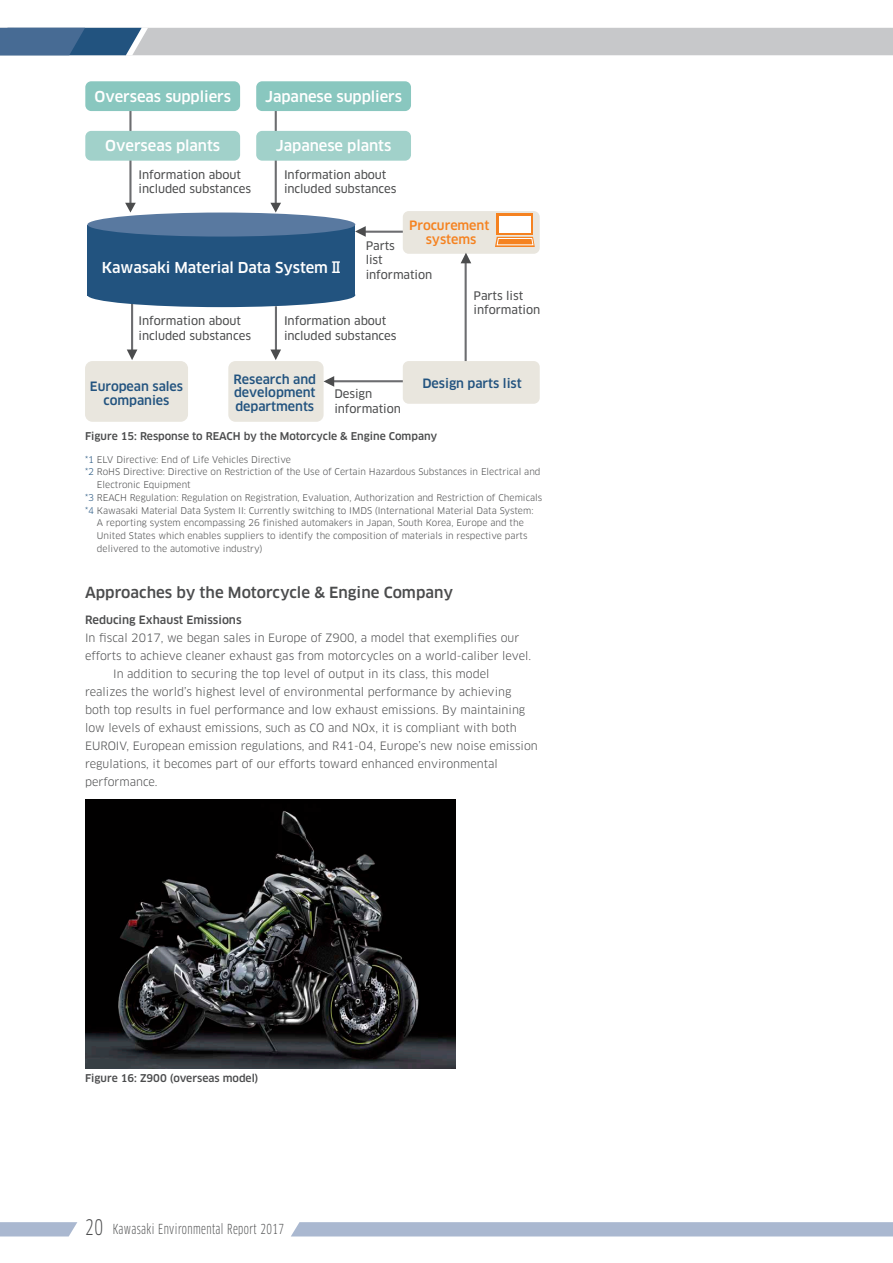
<style>
.page{position:relative;width:893px;height:1263px;background:#fff}
.page>*{position:absolute;margin:0;border:0;box-sizing:border-box;transform-origin:0 0}
.t1{font:500 15px "Clan OT";color:#4b4c4d}
.t2{font:500 14.7px "Clan OT";letter-spacing:-.005em;color:#fff}
.t3{font:condensed 13.5px "Clan OT";letter-spacing:.03em;color:#4b4c4d}
.t4{font:500 12.6px/13.6px "Clan OT";letter-spacing:-.005em;color:#22537f;text-align:justify}
.t5{font:500 12.6px/13.6px "Clan OT";letter-spacing:-.005em;color:#f58220;text-align:center}
.t6{font:11.55px/14.7px "Clan OT News";letter-spacing:-.005em;color:#4b4c4d}
.t7{font:11.25px "Clan OT";color:#4b4c4d}
.t8{font:500 11.25px "Clan OT";color:#4b4c4d}
.t9{font:500 10.5px "Clan OT";color:#4b4c4d}
.t10{font:9px "Clan OT";color:#4b4c4d}
.s1{font-family:"UD Shin Go NT Pro"}
.s2{color:#22537f}
.s3{font-size:21px}
</style>
<div class="page">
<svg style="left:0;top:1222px;width:77px;height:14px"></svg>
<svg style="left:0;top:28px;width:893px;height:27px;background:#b1b8c0"></svg>
<svg style="left:291px;top:1222px;width:602px;height:14px;background:#abb9d0"></svg>
<img style="left:85px;top:800px;width:370px;height:268px">
<div style="left:85px;top:361px;width:103px;height:61px;background:#e9e6de;border-radius:7px"></div>
<div style="left:228px;top:361px;width:96px;height:61px;background:#e9e6de;border-radius:7px"></div>
<hr style="left:131px;top:300px;width:2px;height:54px;background:#6c6d70">
<hr style="left:129px;top:105px;width:3px;height:100px;background:#6c6d70">
<hr style="left:275px;top:306px;width:2px;height:48px;background:#6c6d70">
<hr style="left:333px;top:380px;width:94px;height:2px;background:#6c6d70">
<div style="left:85px;top:81px;width:155px;height:30px;background:#89c7bf;border-radius:6px"></div>
<div style="left:85px;top:131px;width:155px;height:30px;background:#a1d1ca;border-radius:6px"></div>
<div style="left:87px;top:225px;width:268px;height:70px;background:#22537f"></div>
<svg style="left:125px;top:203px;width:11px;height:10px"></svg>
<hr style="left:275px;top:105px;width:2px;height:100px;background:#6c6d70">
<svg style="left:270px;top:203px;width:11px;height:10px"></svg>
<svg style="left:127px;top:349px;width:10px;height:11px"></svg>
<svg style="left:270px;top:349px;width:11px;height:11px"></svg>
<hr style="left:363px;top:231px;width:92px;height:2px;background:#6c6d70">
<svg style="left:355px;top:226px;width:11px;height:11px"></svg>
<svg style="left:324px;top:376px;width:10px;height:11px"></svg>
<hr style="left:465px;top:259px;width:2px;height:103px;background:#6c6d70">
<div style="left:403px;top:211px;width:137px;height:43px;background:#e9e6de;border-radius:6px"></div>
<div style="left:403px;top:361px;width:137px;height:43px;background:#e9e6de;border-radius:6px"></div>
<svg style="left:461px;top:253px;width:10px;height:10px"></svg>
<div style="left:497px;top:213px;width:36px;height:22px;background:linear-gradient(to right,#f58220,#f58220)"></div>
<svg style="left:495px;top:237px;width:40px;height:10px"></svg>
<div style="left:499px;top:216px;width:31px;height:16px;background:#fff"></div>
<div style="left:87px;top:213px;width:268px;height:24px;background:#5979a0;border-radius:50%"></div>
<div style="left:87px;top:283px;width:268px;height:24px;background:#22537f;border-radius:50%"></div>
<div style="left:256px;top:81px;width:155px;height:30px;background:#89c7bf;border-radius:6px"></div>
<div style="left:256px;top:131px;width:155px;height:30px;background:#a1d1ca;border-radius:6px"></div>
<h2 class="t2" style="left:94px;top:88px;width:138px">Overseas suppliers</h2>
<h2 class="t2" style="left:105px;top:137px;width:116px">Overseas plants</h2>
<p class="t6" style="left:138px;top:167px;width:114px">Information about included substances</p>
<h2 class="t2" style="left:265px;top:88px;width:139px">Japanese suppliers</h2>
<h2 class="t2" style="left:276px;top:137px;width:117px">Japanese plants</h2>
<p class="t6" style="left:284px;top:167px;width:114px">Information about included substances</p>
<h2 class="t2" style="left:102px;top:259px;width:243px">Kawasaki Material Data System <span class="s1">Ⅱ</span></h2>
<p class="t5" style="left:409px;top:219px;width:82px">Procurement systems</p>
<p class="t6" style="left:366px;top:238px;width:68px">Parts<br>list information</p>
<p class="t6" style="left:138px;top:313px;width:114px">Information about included substances</p>
<p class="t6" style="left:284px;top:313px;width:114px">Information about included substances</p>
<p class="t4" style="left:90px;top:380px;width:95px;text-align:center">European sales companies</p>
<p class="t4" style="left:234px;top:372px;width:84px">Research and development departments</p>
<p class="t6" style="left:334px;top:386px;width:68px">Design information</p>
<p class="t6" style="left:474px;top:288px;width:68px">Parts list information</p>
<p class="t4" style="left:422px;top:376px;width:101px">Design parts list</p>
<p class="t9" style="left:85px;top:430px;width:354px">Figure 15: Response to REACH by the Motorcycle &amp; Engine Company</p>
<p class="t10" style="left:85px;top:454px;width:207px"><span class="s2">*1</span> ELV Directive: End of Life Vehicles Directive</p>
<p class="t10" style="left:85px;top:467px;width:457px"><span class="s2">*2</span> RoHS Directive: Directive on Restriction of the Use of Certain Hazardous Substances in Electrical and</p>
<p class="t10" style="left:97px;top:479px;width:95px">Electronic Equipment</p>
<p class="t10" style="left:85px;top:492px;width:459px"><span class="s2">*3</span> REACH Regulation: Regulation on Registration, Evaluation, Authorization and Restriction of Chemicals</p>
<p class="t10" style="left:85px;top:505px;width:450px"><span class="s2">*4</span> Kawasaki Material Data System II: Currently switching to IMDS (International Material Data System:</p>
<p class="t10" style="left:97px;top:518px;width:428px">A reporting system encompassing 26 finished automakers in Japan, South Korea, Europe and the</p>
<p class="t10" style="left:97px;top:530px;width:432px">United States which enables suppliers to identify the composition of materials in respective parts</p>
<p class="t10" style="left:97px;top:543px;width:167px">delivered to the automotive industry)</p>
<h1 class="t1" style="left:85px;top:584px;width:370px">Approaches by the Motorcycle &amp; Engine Company</h1>
<p class="t8" style="left:85px;top:613px;width:158px">Reducing Exhaust Emissions</p>
<p class="t7" style="left:85px;top:631px;width:436px">In fiscal 2017, we began sales in Europe of Z900, a model that exemplifies our</p>
<p class="t7" style="left:85px;top:649px;width:448px">efforts to achieve cleaner exhaust gas from motorcycles on a world-caliber level.</p>
<p class="t7" style="left:113px;top:667px;width:378px">In addition to securing the top level of output in its class, this model</p>
<p class="t7" style="left:85px;top:685px;width:428px">realizes the world’s highest level of environmental performance by achieving</p>
<p class="t7" style="left:85px;top:703px;width:442px">both top results in fuel performance and low exhaust emissions. By maintaining</p>
<p class="t7" style="left:85px;top:721px;width:433px">low levels of exhaust emissions, such as CO and NOx, it is compliant with both</p>
<p class="t7" style="left:85px;top:739px;width:454px">EUROIV, European emission regulations, and R41-04, Europe’s new noise emission</p>
<p class="t7" style="left:85px;top:757px;width:414px">regulations, it becomes part of our efforts toward enhanced environmental</p>
<p class="t7" style="left:85px;top:775px;width:74px">performance.</p>
<p class="t9" style="left:85px;top:1071px;width:175px">Figure 16: Z900 (overseas model)</p>
<p class="t3" style="left:85px;top:1221px;width:201px"><span class="s3">20</span> Kawasaki Environmental Report 2017</p>
</div>
